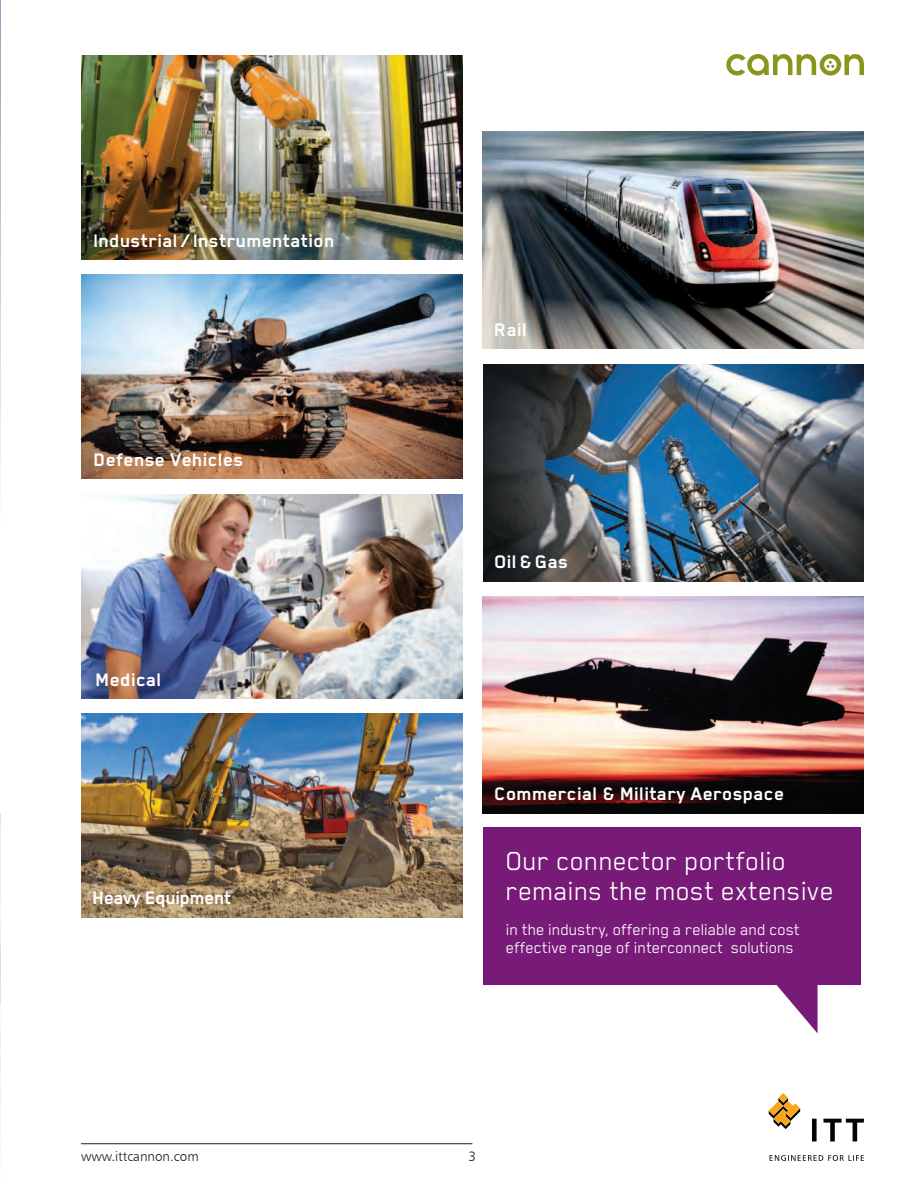
<style>
.page{position:relative;width:918px;height:1188px;background:#fff}
.page>*{position:absolute;margin:0;border:0;box-sizing:border-box;transform-origin:0 0}
.t1{font:30px/30px "Blender Pro";color:#fff}
.t2{font:700 21px "Blender Pro";letter-spacing:.01em;color:#fff}
.t3{font:700 21px "Blender Pro";letter-spacing:-.01em;color:#fff}
.t4{font:18px/18px "Blender Pro";letter-spacing:-.01em;color:#fff}
.t5{font:13.5px "Humanist 777 BT Light B";color:#231f20}
</style>
<div class="page">
<svg style="left:770px;top:1155px;width:94px;height:6px"></svg>
<svg style="left:812px;top:1119px;width:52px;height:22px"></svg>
<svg style="left:769px;top:1093px;width:31px;height:36px"></svg>
<hr style="left:81px;top:1143px;width:391px;height:1px;background:#231f20">
<div style="left:483px;top:827px;width:377px;height:158px;background:#781a77"></div>
<svg style="left:776px;top:985px;width:42px;height:48px"></svg>
<img style="left:81px;top:494px;width:381px;height:204px">
<img style="left:483px;top:364px;width:381px;height:217px">
<img style="left:483px;top:596px;width:381px;height:217px">
<img style="left:81px;top:714px;width:381px;height:204px">
<img style="left:483px;top:132px;width:381px;height:217px">
<img style="left:81px;top:55px;width:381px;height:204px">
<img style="left:81px;top:275px;width:381px;height:204px">
<svg style="left:726px;top:54px;width:138px;height:22px"></svg>
<img style="left:0;top:813px;width:1px;height:323px">
<svg style="left:0;top:0;width:1px;height:491px"></svg>
<p class="t2" style="left:94px;top:234px;width:242px">lndustrial / lnstrumentation</p>
<p class="t2" style="left:94px;top:454px;width:151px">Defense Vehicles</p>
<p class="t2" style="left:96px;top:673px;width:67px">Medical</p>
<p class="t3" style="left:93px;top:892px;width:140px">Heavy Equipment</p>
<p class="t2" style="left:495px;top:323px;width:34px">Rail</p>
<p class="t2" style="left:495px;top:556px;width:75px">Oil &amp; Gas</p>
<p class="t2" style="left:495px;top:788px;width:291px">Commercial &amp; Military Aerospace</p>
<h1 class="t1" style="left:506px;top:847px;width:330px">Our connector portfolio remains the most extensive</h1>
<p class="t4" style="left:506px;top:922px;width:296px">in the industry, offering a reliable and cost effective range of interconnect solutions</p>
<p class="t5" style="left:81px;top:1151px;width:119px">www.ittcannon.com</p>
<p class="t5" style="left:469px;top:1150px;width:9px">3</p>
</div>
